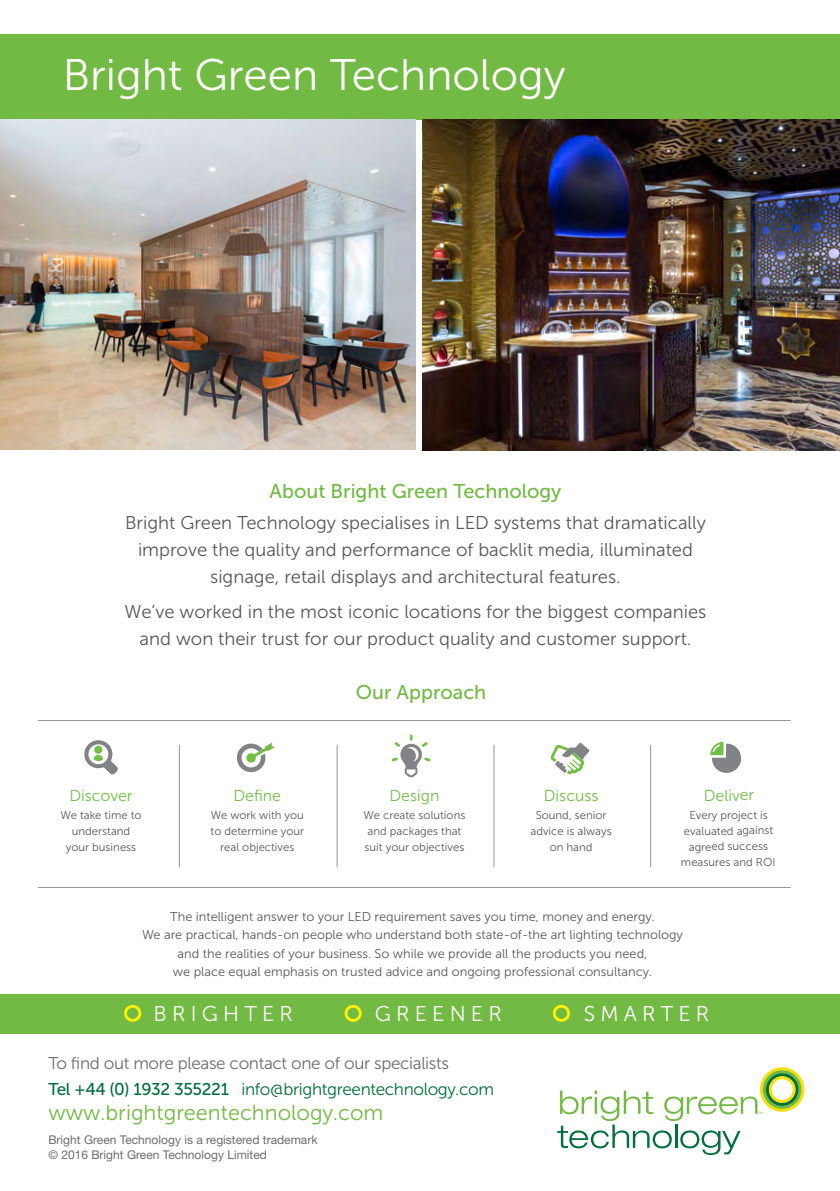
<style>
.page{position:relative;width:840px;height:1191px;background:#fff}
.page>*{position:absolute;margin:0;border:0;box-sizing:border-box;transform-origin:0 0}
.t1{font:44px "Museo Sans 300";color:#fff}
.t2{font:21.6px "Museo Sans 300";color:#72ba43}
.t3{font:21.2px "Museo Sans 300";letter-spacing:.245em;color:#fff}
.t4{font:19.8px "Museo Sans 500";color:#72ba43}
.t5{font:18.4px/27px "Museo Sans 300";color:#57585a;text-align:center}
.t6{font:17px/25.6px "Museo Sans 300";letter-spacing:-.02em;color:#6c6d70}
.t7{font:15.8px "Museo Sans 300";color:#71bf44}
.t8{font:12.8px/18.4px "Museo Sans 300";color:#57585a;text-align:center}
.t9{font:12px/14.4px "Helvetica Neue LT Std";color:#6c6d70}
.t10{font:11.4px/15.8px "Museo Sans 300";color:#57585a;text-align:center}
.s1{font-family:"Museo Sans 500";color:#006f3a}
.s2{color:#006f3a}
</style>
<div class="page">
<div style="left:0;top:34px;width:839px;height:85px;background:#72ba43"></div>
<svg style="left:557px;top:1067px;width:247px;height:88px"></svg>
<div style="left:0;top:994px;width:839px;height:39px;background:#72ba43"></div>
<div style="left:124px;top:1004px;width:17px;height:17px;border:3px solid #fff101;border-radius:50%"></div>
<div style="left:344px;top:1004px;width:17px;height:17px;border:3px solid #fff101;border-radius:50%"></div>
<div style="left:552px;top:1004px;width:17px;height:17px;border:3px solid #fff101;border-radius:50%"></div>
<svg style="left:710px;top:742px;width:30px;height:30px"></svg>
<svg style="left:391px;top:734px;width:39px;height:43px"></svg>
<svg style="left:84px;top:740px;width:34px;height:35px"></svg>
<svg style="left:236px;top:742px;width:38px;height:31px"></svg>
<svg style="left:550px;top:742px;width:39px;height:32px"></svg>
<hr style="left:38px;top:720px;width:752px;height:1px;background:#939598">
<hr style="left:38px;top:887px;width:752px;height:1px;background:#939598">
<hr style="left:336px;top:745px;width:1px;height:122px;background:#939598">
<hr style="left:179px;top:745px;width:1px;height:122px;background:#939598">
<hr style="left:649px;top:745px;width:1px;height:122px;background:#939598">
<hr style="left:493px;top:745px;width:1px;height:122px;background:#939598">
<img style="left:0;top:120px;width:415px;height:329px">
<img style="left:422px;top:120px;width:417px;height:330px">
<p class="t1" style="left:63px;top:51px;width:504px">Bright Green Technology</p>
<p class="t4" style="left:269px;top:480px;width:293px">About Bright Green Technology</p>
<p class="t5" style="left:125px;top:509px;width:582px">Bright Green Technology specialises in LED systems that dramatically improve the quality and performance of backlit media, illuminated signage, retail displays and architectural features.</p>
<p class="t5" style="left:125px;top:598px;width:583px">We’ve worked in the most iconic locations for the biggest companies and won their trust for our product quality and customer support.</p>
<p class="t7" style="left:69px;top:786px;width:65px">Discover</p>
<p class="t10" style="left:60px;top:807px;width:83px">We take time to understand your business</p>
<p class="t7" style="left:233px;top:786px;width:49px">Define</p>
<p class="t10" style="left:210px;top:807px;width:95px">We work with you to determine your real objectives</p>
<p class="t4" style="left:355px;top:681px;width:132px">Our Approach</p>
<p class="t7" style="left:389px;top:786px;width:51px">Design</p>
<p class="t10" style="left:363px;top:807px;width:103px;text-align:left">We create solutions and packages that suit your objectives</p>
<p class="t7" style="left:543px;top:786px;width:56px">Discuss</p>
<p class="t10" style="left:530px;top:807px;width:83px">Sound, senior advice is always on hand</p>
<p class="t7" style="left:703px;top:786px;width:52px">Deliver</p>
<p class="t10" style="left:680px;top:807px;width:96px">Every project is evaluated against agreed success measures and ROI</p>
<p class="t8" style="left:142px;top:907px;width:542px">The intelligent answer to your LED requirement saves you time, money and energy.<br>We are practical, hands-on people who understand both state-of-the art lighting technology and the realities of your business. So while we provide all the products you need,<br>we place equal emphasis on trusted advice and ongoing professional consultancy.</p>
<p class="t3" style="left:153px;top:1002px;width:141px">BRIGHTER</p>
<p class="t3" style="left:374px;top:1002px;width:128px">GREENER</p>
<p class="t3" style="left:583px;top:1002px;width:127px">SMARTER</p>
<p class="t6" style="left:48px;top:1050px;width:447px">To find out more please contact one of our specialists<br><span class="s1">Tel +44 (0) 1932 355221</span> <span class="s2">info@brightgreentechnology.com</span></p>
<p class="t2" style="left:48px;top:1101px;width:336px">www.brightgreentechnology.com</p>
<p class="t9" style="left:48px;top:1132px;width:270px">Bright Green Technology is a registered trademark © 2016 Bright Green Technology Limited</p>
</div>
